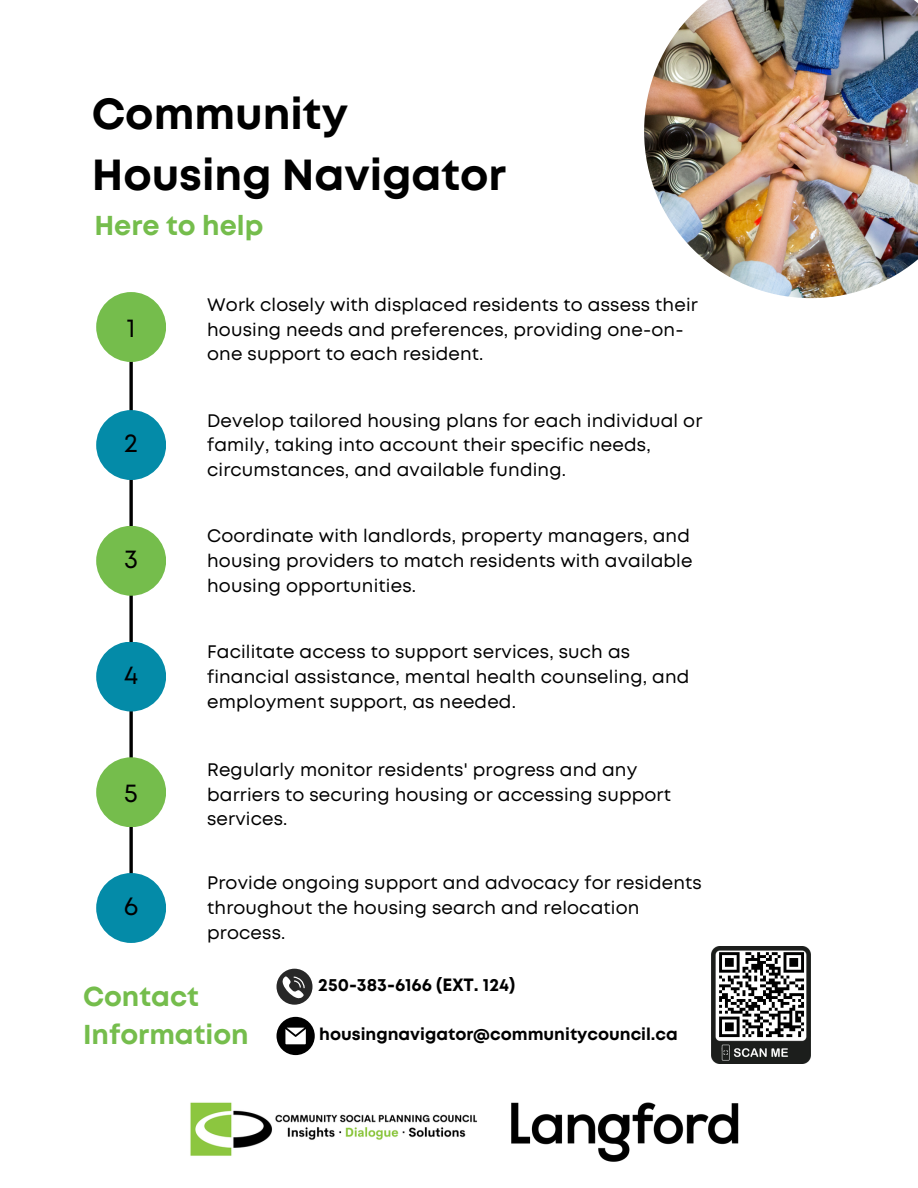
<style>
.page{position:relative;width:918px;height:1188px;background:#fff}
.page>*{position:absolute;margin:0;border:0;box-sizing:border-box;transform-origin:0 0}
.t1{font:700 43.5px/60.8px "Mont";color:#000}
.t2{font:700 27.3px/38.2px "Mont";color:#75bd4c}
.t3{font:26.1px "Mont";color:#000}
.t4{font:18.15px/24.8px "Mont";letter-spacing:.01em;color:#000}
.t5{font:700 17.85px "Mont";color:#000}
.t6{font:700 16.95px "Mont";color:#000}
</style>
<div class="page">
<svg style="left:129px;top:362px;width:4px;height:511px"></svg>
<div style="left:96px;top:873px;width:70px;height:70px;background:#048ba8;border-radius:50%"></div>
<div style="left:96px;top:292px;width:70px;height:70px;background:#75bd4c;border-radius:50%"></div>
<div style="left:96px;top:410px;width:70px;height:70px;background:#048ba8;border-radius:50%"></div>
<div style="left:96px;top:526px;width:70px;height:70px;background:#75bd4c;border-radius:50%"></div>
<div style="left:96px;top:642px;width:70px;height:69px;background:#048ba8;border-radius:50%"></div>
<div style="left:96px;top:757px;width:70px;height:70px;background:#75bd4c;border-radius:50%"></div>
<img style="left:644px;top:0;width:274px;height:298px">
<img style="left:712px;top:946px;width:99px;height:117px">
<img style="left:511px;top:1102px;width:227px;height:60px">
<img style="left:190px;top:1102px;width:287px;height:54px">
<svg style="left:277px;top:969px;width:36px;height:36px"></svg>
<svg style="left:277px;top:1017px;width:38px;height:38px"></svg>
<p class="t1" style="left:92px;top:87px;width:416px">Community<br>Housing Navigator</p>
<p class="t2" style="left:94px;top:208px;width:171px">Here to help</p>
<p class="t3" style="left:127px;top:318px;width:10px">1</p>
<p class="t3" style="left:124px;top:433px;width:15px">2</p>
<p class="t3" style="left:124px;top:549px;width:15px">3</p>
<p class="t3" style="left:124px;top:665px;width:16px">4</p>
<p class="t3" style="left:124px;top:783px;width:15px">5</p>
<p class="t3" style="left:124px;top:896px;width:16px">6</p>
<p class="t4" style="left:207px;top:293px;width:492px">Work closely with displaced residents to assess their housing needs and preferences, providing one-on&shy;one support to each resident.</p>
<p class="t4" style="left:207px;top:409px;width:497px">Develop tailored housing plans for each individual or family, taking into account their specific needs, circumstances, and available funding.</p>
<p class="t4" style="left:207px;top:525px;width:487px">Coordinate with landlords, property managers, and housing providers to match residents with available housing opportunities.</p>
<p class="t4" style="left:207px;top:641px;width:484px">Facilitate access to support services, such as financial assistance, mental health counseling, and employment support, as needed.</p>
<p class="t4" style="left:207px;top:758px;width:465px">Regularly monitor residents' progress and any barriers to securing housing or accessing support services.</p>
<p class="t4" style="left:207px;top:872px;width:496px">Provide ongoing support and advocacy for residents throughout the housing search and relocation process.</p>
<p class="t2" style="left:83px;top:980px;width:167px">Contact<br>Information</p>
<p class="t5" style="left:318px;top:979px;width:199px">250-383-6166 (EXT. 124)</p>
<p class="t6" style="left:319px;top:1028px;width:360px">housingnavigator@communitycouncil.ca</p>
</div>
